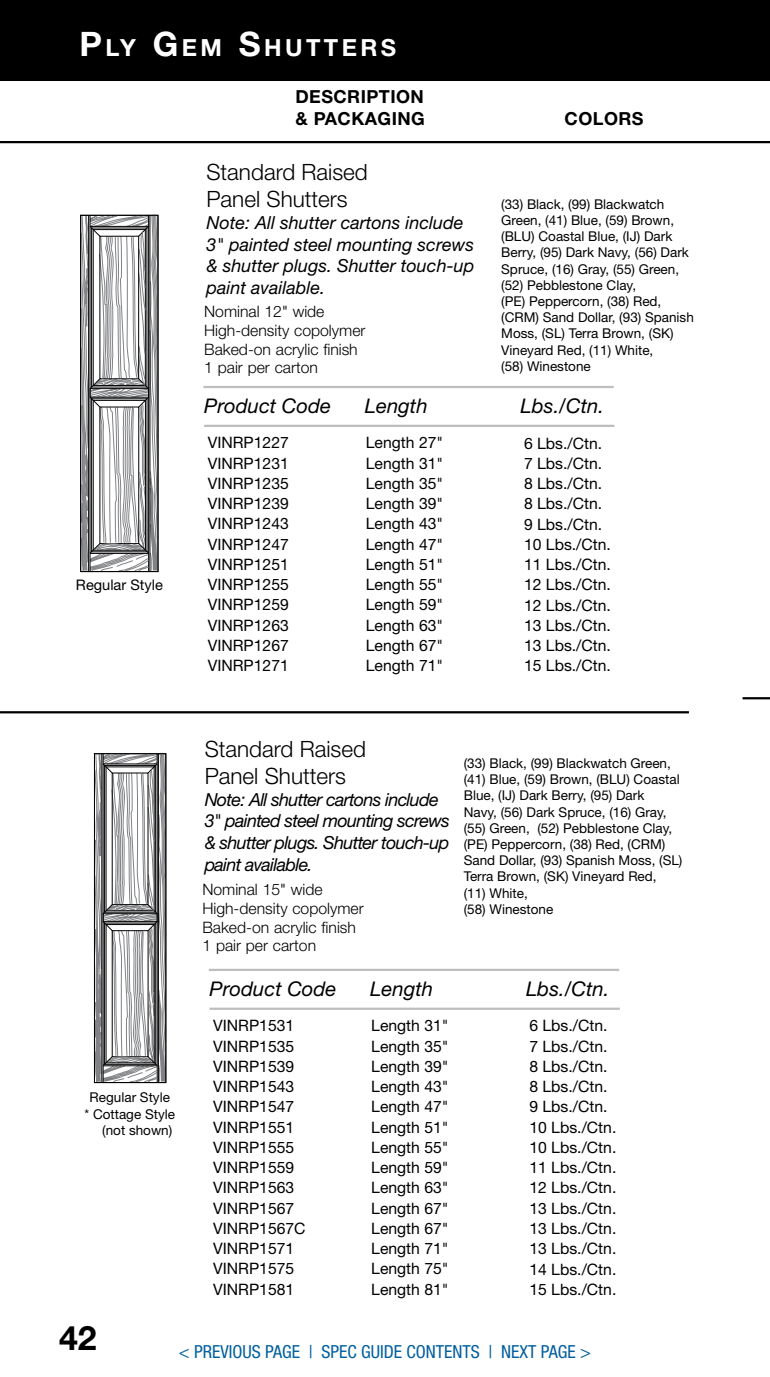
<style>
.page{position:relative;width:770px;height:1377px;background:#fff}
.page>*{position:absolute;margin:0;border:0;box-sizing:border-box;transform-origin:0 0}
.t1{font:700 33.75px "Helvetica Neue LT Std";color:#000}
.t2{font:700 23.62px "Helvetica Neue LT Std";color:#fff}
.t3{font:300 22.5px/27px "Helvetica Neue LT Std";color:#000}
.t4{font:italic 20.25px "Helvetica Neue LT Std";color:#000}
.t5{font:italic 18px/21.6px "Helvetica Neue LT Std";letter-spacing:-.015em;color:#000}
.t6{font:italic 18px/21.6px "Helvetica Neue LT Std";letter-spacing:-.04em;color:#000}
.t7{font:condensed 18px "Helvetica Neue LT Std";color:#005f9e}
.t8{font:700 18px/21.6px "Helvetica Neue LT Std";letter-spacing:.025em;color:#000}
.t9{font:15.75px/20.2px "Helvetica Neue LT Std";color:#000;text-align:justify}
.t10{font:300 15.75px/18.7px "Helvetica Neue LT Std";color:#000}
.t11{font:14.62px "Helvetica Neue LT Std";color:#000}
.t12{font:13.5px/16.2px "Helvetica Neue LT Std";color:#000}
.s1{font-size:33.75px}
</style>
<div class="page">
<div style="left:0;top:0;width:770px;height:81px;background:#000"></div>
<svg style="left:81px;top:214px;width:77px;height:359px"></svg>
<div style="left:93px;top:400px;width:53px;height:151px;border:1px solid #000"></div>
<hr style="left:203px;top:386px;width:410px;height:2px;background:#bcbec0">
<hr style="left:204px;top:425px;width:410px;height:2px;background:#bcbec0">
<hr style="left:0;top:711px;width:688px;height:2px;background:#000">
<svg style="left:94px;top:752px;width:72px;height:332px"></svg>
<hr style="left:209px;top:969px;width:410px;height:2px;background:#bcbec0">
<hr style="left:209px;top:1008px;width:410px;height:2px;background:#bcbec0">
<hr style="left:0;top:141px;width:770px;height:2px;background:#000">
<hr style="left:742px;top:697px;width:28px;height:2px;background:#000">
<h2 class="t2" style="left:79px;top:33px;width:245px"><span class="s1">P</span>LY <span class="s1">G</span>EM <span class="s1">S</span>HUTTE</h2>
<h2 class="t2" style="left:360px;top:33px;width:36px">RS</h2>
<p class="t8" style="left:295px;top:86px;width:131px">DESCRIPTION &amp; PACKAGING</p>
<h3 class="t3" style="left:206px;top:158px;width:163px">Standard Raised<br>Panel Shutters</h3>
<p class="t5" style="left:206px;top:211px;width:269px">Note: All shutter cartons include<br>3" painted steel mounting screws &amp; shutter plugs. Shutter touch-up paint available.</p>
<p class="t10" style="left:204px;top:302px;width:163px">Nominal 12" wide<br>High-density copolymer<br>Baked-on acrylic finish<br>1 pair per carton</p>
<p class="t8" style="left:564px;top:108px;width:80px">COLORS</p>
<p class="t12" style="left:501px;top:196px;width:194px">(33) Black, (99) Blackwatch<br>Green, (41) Blue, (59) Brown, (BLU) Coastal Blue, (IJ) Dark<br>Berry, (95) Dark Navy, (56) Dark<br>Spruce, (16) Gray, (55) Green, (52) Pebblestone Clay,<br>(PE) Peppercorn, (38) Red, (CRM) Sand Dollar, (93) Spanish<br>Moss, (SL) Terra Brown, (SK)<br>Vineyard Red, (11) White,<br>(58) Winestone</p>
<p class="t11" style="left:76px;top:576px;width:88px">Regular Style</p>
<p class="t12" style="left:90px;top:1089px;width:82px">Regular Style</p>
<p class="t12" style="left:84px;top:1105px;width:92px">* Cottage Style</p>
<p class="t12" style="left:102px;top:1122px;width:71px">(not shown)</p>
<p class="t4" style="left:204px;top:394px;width:128px">Product Code</p>
<p class="t4" style="left:365px;top:394px;width:64px">Length</p>
<p class="t4" style="left:520px;top:394px;width:85px">Lbs./Ctn.</p>
<p class="t9" style="left:208px;top:432px;width:83px">VINRP1227<br>VINRP1231<br>VINRP1235<br>VINRP1239<br>VINRP1243<br>VINRP1247<br>VINRP1251<br>VINRP1255<br>VINRP1259<br>VINRP1263<br>VINRP1267<br>VINRP1271</p>
<p class="t9" style="left:366px;top:433px;width:79px">Length 27" Length 31" Length 35" Length 39" Length 43" Length 47" Length 51" Length 55" Length 59" Length 63" Length 67" Length 71"</p>
<p class="t9" style="left:524px;top:433px;width:86px;text-align:left">6 Lbs./Ctn.<br>7 Lbs./Ctn.<br>8 Lbs./Ctn.<br>8 Lbs./Ctn.<br>9 Lbs./Ctn.<br>10 Lbs./Ctn.<br>11 Lbs./Ctn.<br>12 Lbs./Ctn.<br>12 Lbs./Ctn.<br>13 Lbs./Ctn.<br>13 Lbs./Ctn.<br>15 Lbs./Ctn.</p>
<h3 class="t3" style="left:205px;top:735px;width:163px">Standard Raised<br>Panel Shutters</h3>
<p class="t6" style="left:205px;top:788px;width:247px">Note: All shutter cartons include<br>3" painted steel mounting screws &amp; shutter plugs. Shutter touch-up paint available.</p>
<p class="t10" style="left:202px;top:880px;width:163px">Nominal 15" wide<br>High-density copolymer<br>Baked-on acrylic finish<br>1 pair per carton</p>
<p class="t12" style="left:463px;top:755px;width:220px">(33) Black, (99) Blackwatch Green, (41) Blue, (59) Brown, (BLU) Coastal<br>Blue, (IJ) Dark Berry, (95) Dark<br>Navy, (56) Dark Spruce, (16) Gray, (55) Green, (52) Pebblestone Clay, (PE) Peppercorn, (38) Red, (CRM)<br>Sand Dollar, (93) Spanish Moss, (SL)<br>Terra Brown, (SK) Vineyard Red,<br>(11) White,<br>(58) Winestone</p>
<p class="t4" style="left:210px;top:976px;width:128px">Product Code</p>
<p class="t4" style="left:370px;top:976px;width:64px">Length</p>
<p class="t4" style="left:526px;top:976px;width:85px">Lbs./Ctn.</p>
<p class="t9" style="left:213px;top:1015px;width:94px;text-align:left">VINRP1531<br>VINRP1535<br>VINRP1539<br>VINRP1543<br>VINRP1547<br>VINRP1551<br>VINRP1555<br>VINRP1559<br>VINRP1563<br>VINRP1567<br>VINRP1567C<br>VINRP1571<br>VINRP1575<br>VINRP1581</p>
<p class="t9" style="left:371px;top:1015px;width:79px">Length 31" Length 35" Length 39" Length 43" Length 47" Length 51" Length 55" Length 59" Length 63" Length 67" Length 67" Length 71" Length 75" Length 81"</p>
<p class="t9" style="left:529px;top:1016px;width:86px;text-align:left">6 Lbs./Ctn.<br>7 Lbs./Ctn.<br>8 Lbs./Ctn.<br>8 Lbs./Ctn.<br>9 Lbs./Ctn.<br>10 Lbs./Ctn.<br>10 Lbs./Ctn.<br>11 Lbs./Ctn.<br>12 Lbs./Ctn.<br>13 Lbs./Ctn.<br>13 Lbs./Ctn.<br>13 Lbs./Ctn.<br>14 Lbs./Ctn.<br>15 Lbs./Ctn.</p>
<h1 class="t1" style="left:59px;top:1317px;width:39px">42</h1>
<p class="t7" style="left:179px;top:1341px;width:413px">&lt; PREVIOUS PAGE | SPEC GUIDE CONTENTS | NEXT PAGE &gt;</p>
</div>
